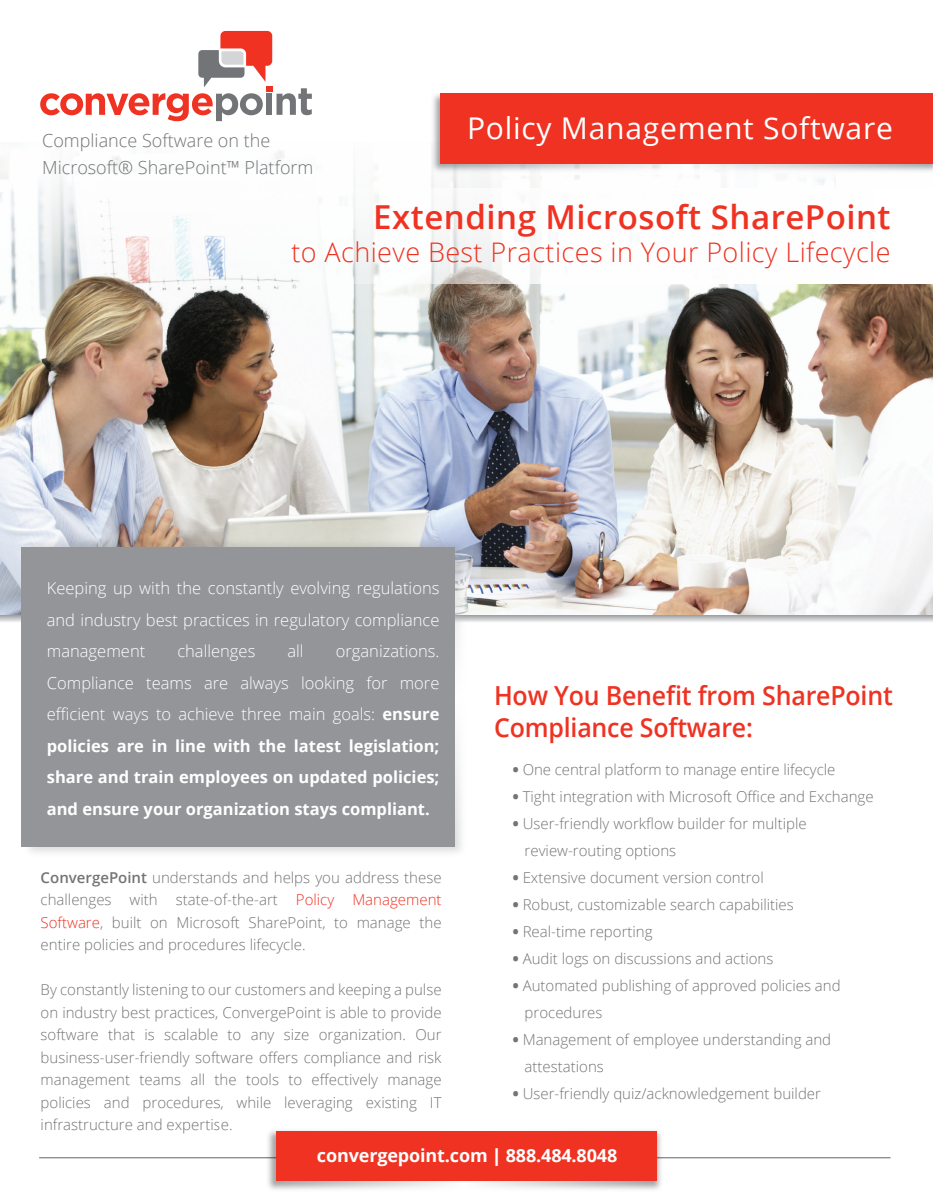
<style>
.page{position:relative;width:933px;height:1199px;background:#fff}
.page>*{position:absolute;margin:0;border:0;box-sizing:border-box;transform-origin:0 0}
.t1{font:600 33px "Open Sans";letter-spacing:.015em;color:#ef3222}
.t2{font:30px "Open Sans";letter-spacing:.025em;color:#fff}
.t3{font:300 27px "Open Sans";letter-spacing:.015em;color:#ef3222}
.t4{font:600 26.25px/31.5px "Open Sans";letter-spacing:-.01em;color:#ef3222;scale:.95 1}
.t5{font:300 18px/27px "Open Sans";color:#727477}
.t6{font:700 18px "Open Sans";letter-spacing:-.01em;color:#fff}
.t7{font:700 16.5px/31.5px "Open Sans";color:#fff;text-align:justify}
.t8{font:300 16.5px/31.5px "Open Sans";color:#fff;text-align:justify}
.t9{font:300 15px/22.5px "Open Sans";color:#727477}
.s1{font-weight:300}
.s2{font-weight:600}
.s3{color:#ef3222}
.s4{font-weight:800}
</style>
<div class="page">
<svg style="left:513px;top:615px;width:419px;height:7px;background:#c5c6c9"></svg>
<img style="left:0;top:277px;width:932px;height:338px">
<svg style="left:0;top:30px;width:355px;height:247px"></svg>
<svg style="left:40px;top:31px;width:272px;height:90px"></svg>
<img style="left:431px;top:94px;width:501px;height:95px">
<div style="left:440px;top:93px;width:492px;height:71px;background:#ef3222"></div>
<img style="left:0;top:490px;width:513px;height:363px">
<div style="left:21px;top:548px;width:433px;height:299px;background:#939598"></div>
<hr style="left:39px;top:1157px;width:851px;height:1px;background:#727477">
<img style="left:217px;top:1130px;width:494px;height:60px">
<div style="left:276px;top:1131px;width:380px;height:50px;background:#ef3222"></div>
<div style="left:276px;top:189px;width:656px;height:94px;background:#fefefe"></div>
<p class="t5" style="left:42px;top:126px;width:273px">Compliance Software on the<br>Microsoft® SharePoint™ Platform</p>
<h2 class="t2" style="left:467px;top:108px;width:427px">Policy Management Software</h2>
<h1 class="t1" style="left:373px;top:194px;width:518px">Extending Microsoft SharePoint</h1>
<h3 class="t3" style="left:291px;top:233px;width:600px">to Achieve Best Practices in Your Policy Lifecycle</h3>
<p class="t8" style="left:47px;top:572px;width:394px">Keeping up with the constantly evolving regulations and industry best practices in regulatory compliance management</p>
<p class="t8" style="left:177px;top:635px;width:79px">challenges</p>
<p class="t8" style="left:287px;top:635px;width:18px">all</p>
<p class="t7" style="left:47px;top:635px;width:394px;text-indent:289px"><span class="s1">organizations.<br>Compliance teams are always looking for more efficient ways to achieve three main goals:</span> ensure policies are in line with the latest legislation; share and train employees on updated policies; and ensure your organization stays compliant.</p>
<p class="t9" style="left:41px;top:865px;width:402px;text-align:justify"><span class="s2">ConvergePoint</span> understands and helps you address these challenges with state-of-the-art <span class="s3">Policy Management Software</span>, built on Microsoft SharePoint, to manage the entire policies and procedures lifecycle.</p>
<p class="t9" style="left:41px;top:978px;width:402px;text-align:justify">By constantly listening to our customers and keeping a pulse on industry best practices, ConvergePoint is able to provide software that is scalable to any size organization. Our business-user-friendly software offers compliance and risk management teams all the tools to effectively manage policies and procedures, while leveraging existing IT infrastructure and expertise.</p>
<h3 class="t4" style="left:494px;top:679px;width:421px">How You Benefit from SharePoint<br>Compliance Software:</h3>
<p class="t9" style="left:512px;top:757px;width:324px"><span class="s4">•</span> One central platform to manage entire lifecycle</p>
<p class="t9" style="left:512px;top:784px;width:362px"><span class="s4">•</span> Tight integration with Microsoft Office and Exchange</p>
<p class="t9" style="left:524px;top:809px;width:283px;line-height:27px;text-indent:-12px"><span class="s4">•</span> User-friendly workflow builder for multiple review-routing options</p>
<p class="t9" style="left:512px;top:865px;width:252px"><span class="s4">•</span> Extensive document version control</p>
<p class="t9" style="left:512px;top:892px;width:282px"><span class="s4">•</span> Robust, customizable search capabilities</p>
<p class="t9" style="left:512px;top:919px;width:141px"><span class="s4">•</span> Real-time reporting</p>
<p class="t9" style="left:512px;top:946px;width:262px"><span class="s4">•</span> Audit logs on discussions and actions</p>
<p class="t9" style="left:524px;top:971px;width:317px;line-height:27px;text-indent:-12px"><span class="s4">•</span> Automated publishing of approved policies and procedures</p>
<p class="t9" style="left:524px;top:1025px;width:308px;line-height:27px;text-indent:-12px"><span class="s4">•</span> Management of employee understanding and attestations</p>
<p class="t9" style="left:512px;top:1081px;width:309px"><span class="s4">•</span> User-friendly quiz/acknowledgement builder</p>
<p class="t6" style="left:317px;top:1143px;width:302px">convergepoint.com <span class="s4">|</span> 888.484.8048</p>
</div>
